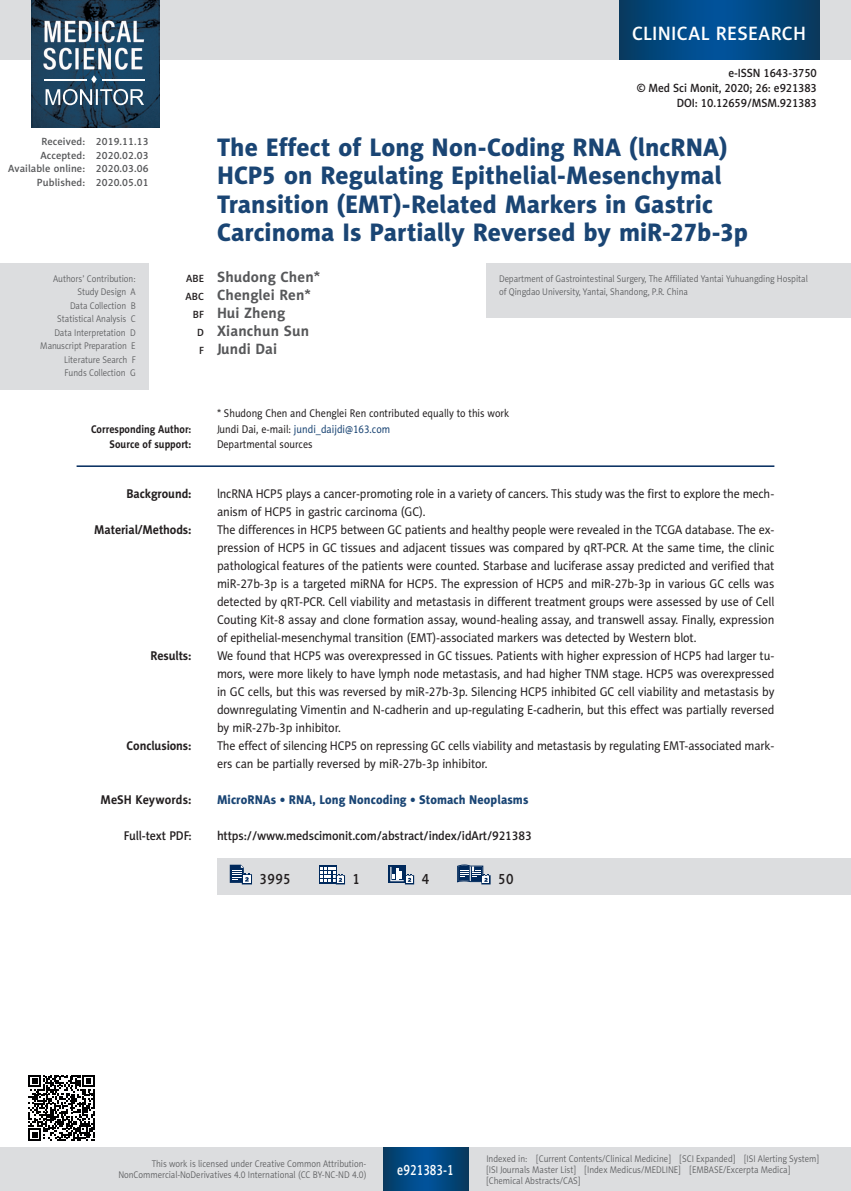
<style>
.page{position:relative;width:851px;height:1191px;background:#fff}
.page>*{position:absolute;margin:0;border:0;box-sizing:border-box;transform-origin:0 0}
.MSM_Tytul{font:25.5px/28.5px "Naomi Sans EFN Heavy";color:#1a4574}
.t1{font:19.5px "Naomi Sans EFN Medium";letter-spacing:.015em;color:#fff}
.MSM_Autorzy{font:700 15px "Naomi Sans EFN";letter-spacing:.01em;color:#57585a}
.MSM_e-PAGINA{font:15px "Naomi Sans EFN Medium";color:#fff;scale:.8 1}
.MSM_dane{font:15px "Naomi Sans EFN Medium";letter-spacing:.03em;color:#231f20;scale:.9 1}
.MSM_Summary_body{font:12.75px/18px "Naomi Sans EFN";letter-spacing:-.01em;color:#231f20;text-align:justify;scale:.95 1}
.MSM_Summary_body-2{font:12.75px/18px "Naomi Sans EFN";letter-spacing:-.01em;color:#231f20;scale:.94 1}
.MSM_full_text_pdf{font:12.75px "Naomi Sans EFN Medium";letter-spacing:-.01em;color:#231f20;scale:.95 1}
.MSM_keywords{font:12.75px "Naomi Sans EFN Heavy";letter-spacing:.005em;color:#1a4574;scale:.95 1}
.MSM_Summary_body-3{font:700 12.75px "Naomi Sans EFN";letter-spacing:-.01em;color:#231f20;scale:.95 1}
.MSM_keywords-2{font:700 12.75px "Naomi Sans EFN";letter-spacing:.005em;color:#231f20;scale:.95 1}
.MSM_Summary_body-4{font:700 12.75px "Naomi Sans EFN";letter-spacing:-.01em;color:#231f20;scale:.94 1}
.MSM_full_text_pdf-2{font:12px "Naomi Sans EFN Medium";letter-spacing:-.01em;color:#231f20;scale:.95 1}
.MSM_Adres{font:11.25px "Naomi Sans EFN";color:#231f20;scale:.9 1}
.MSM_Adres-2{font:11.25px "Naomi Sans EFN";color:#1a4574;scale:.9 1}
.MSM_Adres-3{font:700 11.25px "Naomi Sans EFN";color:#231f20;scale:.9 1}
.MSM_Support{font:11.25px "Naomi Sans EFN";color:#231f20;scale:.9 1}
.MSM_Support-2{font:700 11.25px "Naomi Sans EFN";color:#231f20;scale:.9 1}
.t2{font:10.5px "Naomi Sans EFN Medium";letter-spacing:.01em;color:#57585a}
.MSM_Afiliacja{font:9.75px/11.2px "Naomi Sans EFN Light";color:#57585a;scale:.9 1}
.s1{font-family:"Naomi Sans EFN Medium";font-weight:400;font-size:10.5px;color:#231f20}
.s2{color:#231f20}
</style>
<div class="page">
<div style="left:217px;top:858px;width:633px;height:36px;background:#dcdddf"></div>
<svg style="left:230px;top:864px;width:22px;height:20px"></svg>
<div style="left:319px;top:865px;width:17px;height:18px;background:#00295c"></div>
<svg style="left:320px;top:866px;width:25px;height:18px"></svg>
<div style="left:388px;top:865px;width:18px;height:18px;background:#00295c"></div>
<svg style="left:390px;top:867px;width:24px;height:17px"></svg>
<svg style="left:457px;top:864px;width:33px;height:20px"></svg>
<hr style="left:77px;top:465px;width:697px;height:2px;background:#00295c">
<div style="left:0;top:264px;width:148px;height:126px;background:#dcdddf"></div>
<div style="left:486px;top:264px;width:364px;height:54px;background:#dcdddf"></div>
<svg style="left:28px;top:1075px;width:67px;height:66px"></svg>
<div style="left:0;top:1148px;width:850px;height:43px;background:#dcdddf"></div>
<svg style="left:383px;top:1147px;width:85px;height:43px;background:#02477e"></svg>
<div style="left:0;top:0;width:850px;height:60px;background:#dcdddf"></div>
<svg style="left:619px;top:0;width:200px;height:60px;background:#02477e"></svg>
<img style="left:32px;top:0;width:127px;height:128px">
<img style="left:45px;top:79px;width:41px;height:1px">
<img style="left:103px;top:79px;width:41px;height:1px">
<svg style="left:91px;top:75px;width:6px;height:8px"></svg>
<img style="left:46px;top:89px;width:98px;height:16px">
<h2 class="t1" style="left:632px;top:22px;width:175px">CLINICAL RESEARCH</h2>
<p class="t2" style="left:41px;top:136px;width:109px">Received: 2019.11.13</p>
<p class="t2" style="left:40px;top:149px;width:110px">Accepted: 2020.02.03</p>
<p class="t2" style="left:8px;top:163px;width:142px">Available online: 2020.03.06</p>
<p class="t2" style="left:37px;top:176px;width:113px">Published: 2020.05.01</p>
<p class="MSM_Afiliacja" style="left:53px;top:273px;width:93px">Authors’ Contribution:</p>
<p class="MSM_Afiliacja" style="left:77px;top:286px;width:66px">Study Design A</p>
<p class="MSM_Afiliacja" style="left:70px;top:300px;width:74px">Data Collection B</p>
<p class="MSM_Afiliacja" style="left:57px;top:313px;width:89px">Statistical Analysis C</p>
<p class="MSM_Afiliacja" style="left:54px;top:327px;width:92px">Data Interpretation D</p>
<p class="MSM_Afiliacja" style="left:40px;top:340px;width:107px">Manuscript Preparation E</p>
<p class="MSM_Afiliacja" style="left:64px;top:354px;width:81px">Literature Search F</p>
<p class="MSM_Afiliacja" style="left:65px;top:367px;width:80px">Funds Collection G</p>
<p class="MSM_full_text_pdf-2" style="left:728px;top:66px;width:95px">e-ISSN 1643-3750</p>
<p class="MSM_full_text_pdf-2" style="left:636px;top:81px;width:191px">© Med Sci Monit, 2020; 26: e921383</p>
<p class="MSM_full_text_pdf-2" style="left:676px;top:96px;width:149px">DOI: 10.12659/MSM.921383</p>
<p class="MSM_Tytul" style="left:217px;top:132px;width:532px">The Effect of Long Non-Coding RNA (lncRNA)<br>HCP5 on Regulating Epithelial-Mesenchymal Transition (EMT)-Related Markers in Gastric Carcinoma Is Partially Reversed by miR-27b-3p</p>
<p class="MSM_Autorzy" style="left:186px;top:268px;width:136px"><span class="s1">ABE</span> Shudong Chen*</p>
<p class="MSM_Autorzy" style="left:185px;top:286px;width:127px"><span class="s1">ABC</span> Chenglei Ren*</p>
<p class="MSM_Autorzy" style="left:193px;top:304px;width:94px"><span class="s1">BF</span> Hui Zheng</p>
<p class="MSM_Autorzy" style="left:197px;top:322px;width:113px"><span class="s1">D</span> Xianchun Sun</p>
<p class="MSM_Autorzy" style="left:199px;top:340px;width:79px"><span class="s1">F</span> Jundi Dai</p>
<p class="MSM_Afiliacja" style="left:499px;top:272px;width:344px;line-height:13.5px">Department of Gastrointestinal Surgery, The Affiliated Yantai Yuhuangding Hospital of Qingdao University, Yantai, Shandong, P.R. China</p>
<p class="MSM_Adres" style="left:217px;top:406px;width:326px">* Shudong Chen and Chenglei Ren contributed equally to this work</p>
<p class="MSM_Adres-3" style="left:91px;top:422px;width:113px">Corresponding Author:</p>
<p class="MSM_Adres-2" style="left:217px;top:422px;width:194px"><span class="s2">Jundi Dai, e-mail:</span> jundi_daijdi@163.com</p>
<p class="MSM_Support-2" style="left:110px;top:438px;width:92px">Source of support:</p>
<p class="MSM_Support" style="left:217px;top:438px;width:108px">Departmental sources</p>
<p class="MSM_Summary_body-4" style="left:126px;top:486px;width:71px">Background:</p>
<p class="MSM_Summary_body-2" style="left:217px;top:485px;width:594px">lncRNA HCP5 plays a cancer-promoting role in a variety of cancers. This study was the first to explore the mech&shy;anism of HCP5 in gastric carcinoma (GC).</p>
<p class="MSM_Summary_body-3" style="left:94px;top:522px;width:104px">Material/Methods:</p>
<p class="MSM_Summary_body" style="left:217px;top:521px;width:588px">The differences in HCP5 between GC patients and healthy people were revealed in the TCGA database. The ex&shy;pression of HCP5 in GC tissues and adjacent tissues was compared by qRT-PCR. At the same time, the clinic pathological features of the patients were counted. Starbase and luciferase assay predicted and verified that miR-27b-3p is a targeted miRNA for HCP5. The expression of HCP5 and miR-27b-3p in various GC cells was detected by qRT-PCR. Cell viability and metastasis in different treatment groups were assessed by use of Cell Couting Kit-8 assay and clone formation assay, wound-healing assay, and transwell assay. Finally, expression of epithelial-mesenchymal transition (EMT)-associated markers was detected by Western blot.</p>
<p class="MSM_Summary_body-3" style="left:150px;top:648px;width:45px">Results:</p>
<p class="MSM_Summary_body" style="left:217px;top:647px;width:588px">We found that HCP5 was overexpressed in GC tissues. Patients with higher expression of HCP5 had larger tu&shy;mors, were more likely to have lymph node metastasis, and had higher TNM stage. HCP5 was overexpressed in GC cells, but this was reversed by miR-27b-3p. Silencing HCP5 inhibited GC cell viability and metastasis by downregulating Vimentin and N-cadherin and up-regulating E-cadherin, but this effect was partially reversed by miR-27b-3p inhibitor.</p>
<p class="MSM_Summary_body-3" style="left:127px;top:738px;width:70px">Conclusions:</p>
<p class="MSM_Summary_body" style="left:217px;top:737px;width:588px">The effect of silencing HCP5 on repressing GC cells viability and metastasis by regulating EMT-associated mark&shy;ers can be partially reversed by miR-27b-3p inhibitor.</p>
<p class="MSM_keywords-2" style="left:100px;top:792px;width:97px">MeSH Keywords:</p>
<p class="MSM_keywords" style="left:217px;top:792px;width:329px">MicroRNAs • RNA, Long Noncoding • Stomach Neoplasms</p>
<p class="MSM_full_text_pdf" style="left:124px;top:828px;width:73px">Full-text PDF:</p>
<p class="MSM_full_text_pdf" style="left:217px;top:828px;width:333px">https://www.medscimonit.com/abstract/index/idArt/921383</p>
<p class="MSM_dane" style="left:259px;top:870px;width:36px">3995</p>
<p class="MSM_dane" style="left:352px;top:870px;width:10px">1</p>
<p class="MSM_dane" style="left:421px;top:870px;width:10px">4</p>
<p class="MSM_dane" style="left:498px;top:870px;width:19px">50</p>
<p class="MSM_Afiliacja" style="left:118px;top:1158px;width:277px;text-align:right">This work is licensed under Creative Common Attribution-<br>NonCommercial-NoDerivatives 4.0 International (CC BY-NC-ND 4.0)</p>
<p class="MSM_e-PAGINA" style="left:397px;top:1160px;width:72px">e921383-1</p>
<p class="MSM_Afiliacja" style="left:486px;top:1152px;width:371px">Indexed in: [Current Contents/Clinical Medicine] [SCI Expanded] [ISI Alerting System] [ISI Journals Master List] [Index Medicus/MEDLINE] [EMBASE/Excerpta Medica] [Chemical Abstracts/CAS]</p>
</div>
